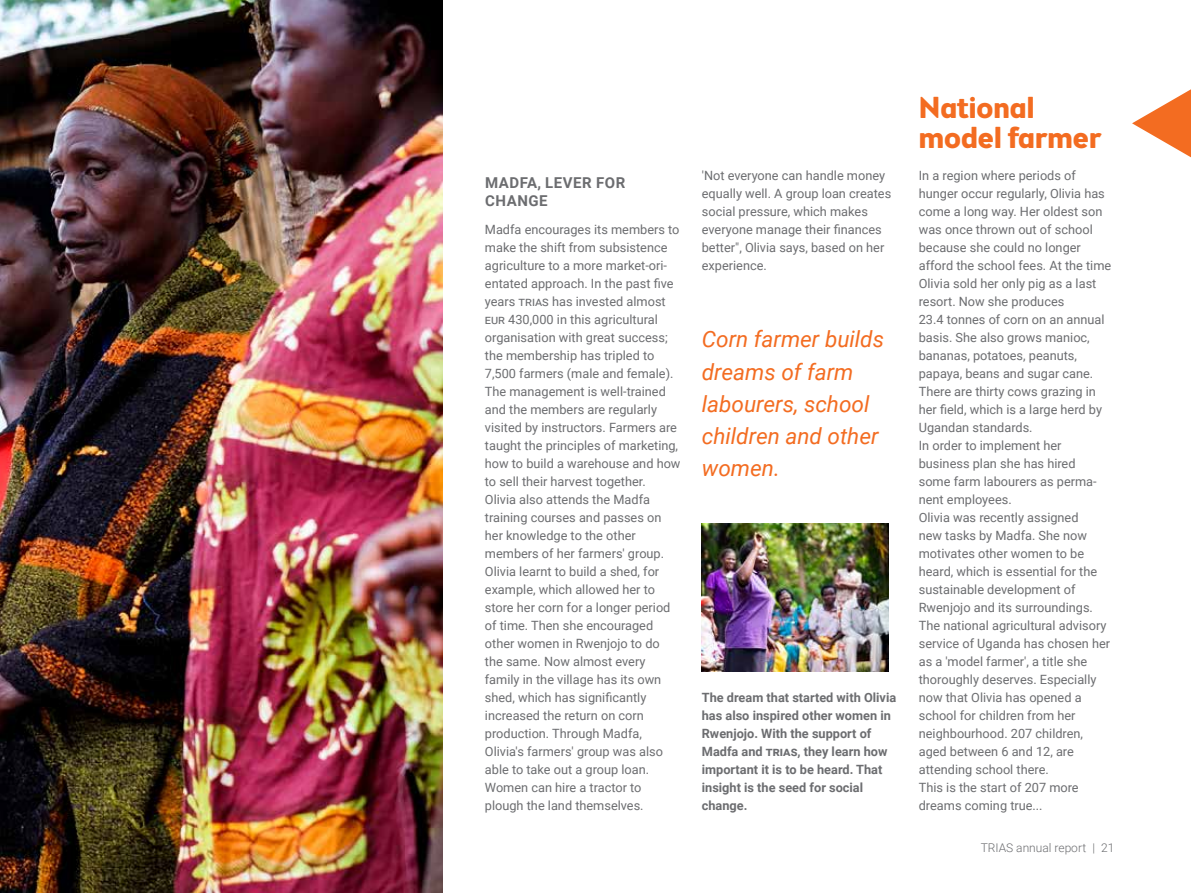
<style>
.page{position:relative;width:1191px;height:893px;background:#fff}
.page>*{position:absolute;margin:0;border:0;box-sizing:border-box;transform-origin:0 0}
.t1{font:700 30px/30px "Brooklyn Samuels Five";color:#f36c21}
.t2{font:italic 22.5px/32.2px "Roboto";color:#f36c21}
.t3{font:700 15px/18px "Roboto";letter-spacing:.035em;color:#6c6d70}
.t4{font:12.75px/18px "Roboto";color:#6c6d70}
.t5{font:700 12.75px/18px "Roboto";color:#6c6d70}
.t6{font:300 12px "Roboto";color:#6c6d70}
</style>
<div class="page">
<img style="left:0;top:0;width:442px;height:893px">
<img style="left:702px;top:524px;width:187px;height:148px">
<svg style="left:1132px;top:89px;width:59px;height:68px"></svg>
<p class="t3" style="left:485px;top:173px;width:142px">MADFA, LEVER FOR<br>CHANGE</p>
<p class="t4" style="left:485px;top:220px;width:197px">Madfa encourages its members to make the shift from subsistence agriculture to a more market-ori&shy;entated approach. In the past five years trias has invested almost<br>EUR 430,000 in this agricultural organisation with great success; the membership has tripled to<br>7,500 farmers (male and female).<br>The management is well-trained and the members are regularly visited by instructors. Farmers are taught the principles of marketing, how to build a warehouse and how to sell their harvest together.<br>Olivia also attends the Madfa training courses and passes on her knowledge to the other members of her farmers' group.<br>Olivia learnt to build a shed, for example, which allowed her to store her corn for a longer period of time. Then she encouraged other women in Rwenjojo to do the same. Now almost every family in the village has its own shed, which has significantly increased the return on corn production. Through Madfa,<br>Olivia's farmers' group was also able to take out a group loan.<br>Women can hire a tractor to plough the land themselves.</p>
<p class="t4" style="left:702px;top:166px;width:191px">'Not everyone can handle money equally well. A group loan creates social pressure, which makes everyone manage their finances better", Olivia says, based on her experience.</p>
<h2 class="t2" style="left:702px;top:323px;width:184px">Corn farmer builds dreams of farm labourers, school children and other women.</h2>
<p class="t5" style="left:702px;top:688px;width:196px">The dream that started with Olivia has also inspired other women in<br>Rwenjojo. With the support of<br>Madfa and trias, they learn how important it is to be heard. That insight is the seed for social change.</p>
<h1 class="t1" style="left:918px;top:96px;width:184px">National model farmer</h1>
<p class="t4" style="left:918px;top:166px;width:194px">In a region where periods of hunger occur regularly, Olivia has come a long way. Her oldest son was once thrown out of school because she could no longer afford the school fees. At the time<br>Olivia sold her only pig as a last resort. Now she produces<br>23.4 tonnes of corn on an annual basis. She also grows manioc, bananas, potatoes, peanuts, papaya, beans and sugar cane.<br>There are thirty cows grazing in her field, which is a large herd by<br>Ugandan standards.<br>In order to implement her business plan she has hired<br>some farm labourers as perma&shy;nent employees.<br>Olivia was recently assigned<br>new tasks by Madfa. She now motivates other women to be heard, which is essential for the sustainable development of<br>Rwenjojo and its surroundings.<br>The national agricultural advisory service of Uganda has chosen her as a 'model farmer', a title she thoroughly deserves. Especially now that Olivia has opened a school for children from her neighbourhood. 207 children, aged between 6 and 12, are attending school there.<br>This is the start of 207 more dreams coming true...</p>
<p class="t6" style="left:980px;top:839px;width:135px">TRIAS annual report | 21</p>
</div>
